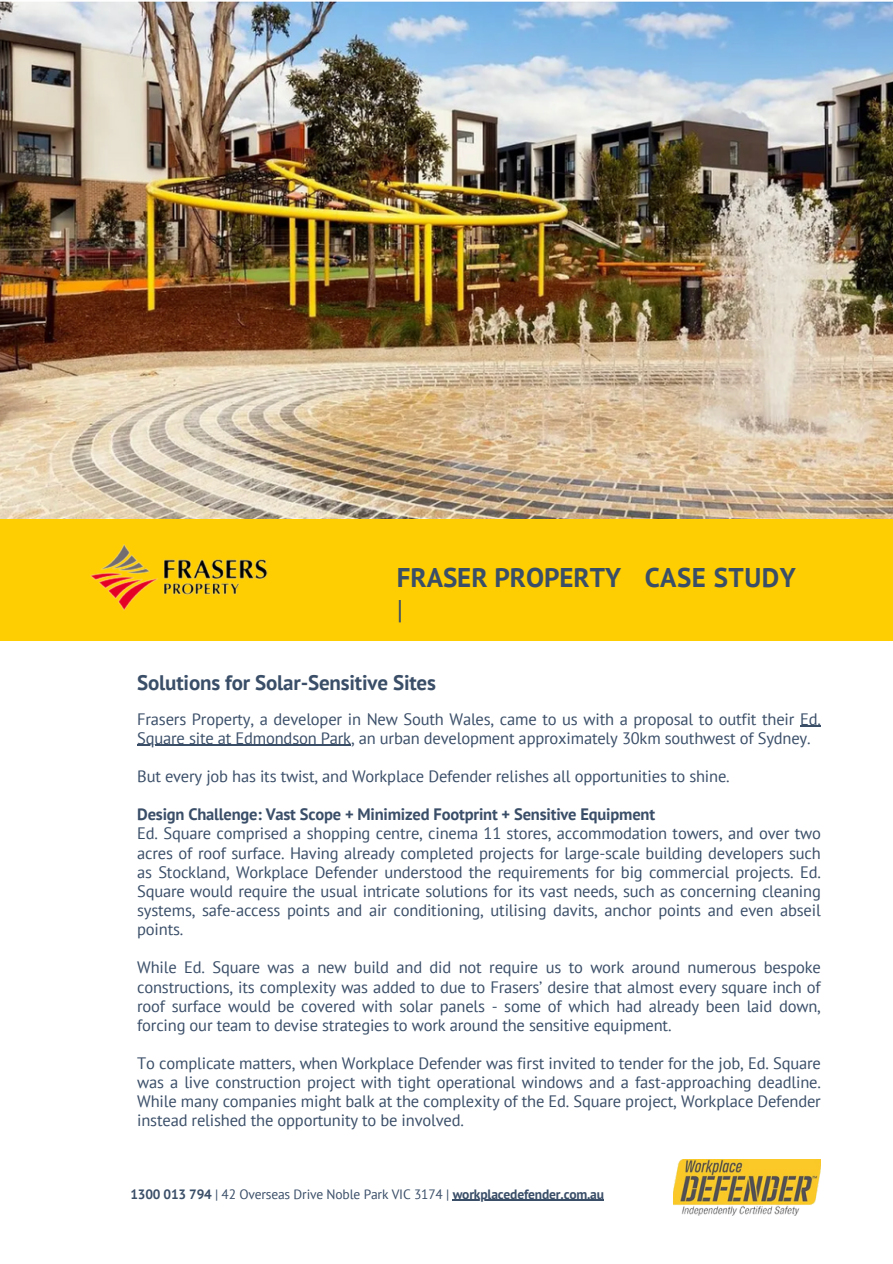
<style>
.page{position:relative;width:893px;height:1264px;background:#fff}
.page>*{position:absolute;margin:0;border:0;box-sizing:border-box;transform-origin:0 0}
.t1{font:700 27px/31.5px "PT Sans";color:#3a4e68}
.t2{font:700 27px "PT Sans";letter-spacing:.02em;color:#3a4e68}
.t3{font:700 21px "PT Sans";letter-spacing:-.01em;color:#3a4e68}
.t4{font:16.5px/19.2px "PT Sans";letter-spacing:-.01em;color:#3a4e68;text-align:justify}
.t5{font:700 16.5px "PT Sans";letter-spacing:-.01em;color:#3a4e68}
.t6{font:700 13.5px "PT Sans";letter-spacing:-.015em;color:#3a4e68}
.s1{font-weight:400}
</style>
<div class="page">
<div style="left:0;top:519px;width:892px;height:121px;background:#ffce02"></div>
<img style="left:673px;top:1159px;width:147px;height:56px">
<img style="left:0;top:1px;width:892px;height:518px">
<img style="left:90px;top:544px;width:178px;height:67px">
<hr style="left:799px;top:725px;width:21px;height:2px;background:#3a4e68">
<hr style="left:137px;top:745px;width:214px;height:1px;background:#3a4e68">
<hr style="left:452px;top:1199px;width:151px;height:1px;background:#3a4e68">
<h4 class="t1" style="left:396px;top:561px;width:226px">FRASER PROPERTY <span class="s1">|</span></h4>
<p class="t2" style="left:644px;top:560px;width:153px">CASE STUDY</p>
<h1 class="t3" style="left:137px;top:668px;width:300px">Solutions for Solar-Sensitive Sites</h1>
<h3 class="t4" style="left:137px;top:709px;width:685px">Frasers Property, a developer in New South Wales, came to us with a proposal to outfit their Ed.</h3>
<h4 class="t4" style="left:137px;top:728px;width:674px">Square site at Edmondson Park, an urban development approximately 30km southwest of Sydney.</h4>
<h4 class="t4" style="left:137px;top:766px;width:593px">But every job has its twist, and Workplace Defender relishes all opportunities to shine.</h4>
<h4 class="t5" style="left:137px;top:803px;width:519px">Design Challenge: Vast Scope + Minimized Footprint + Sensitive Equipment</h4>
<h4 class="t4" style="left:137px;top:823px;width:685px">Ed. Square comprised a shopping centre, cinema 11 stores, accommodation towers, and over two acres of roof surface. Having already completed projects for large-scale building developers such as Stockland, Workplace Defender understood the requirements for big commercial projects. Ed.<br>Square would require the usual intricate solutions for its vast needs, such as concerning cleaning systems, safe-access points and air conditioning, utilising davits, anchor points and even abseil points.</h4>
<h4 class="t4" style="left:137px;top:957px;width:685px">While Ed. Square was a new build and did not require us to work around numerous bespoke</h4>
<h4 class="t4" style="left:137px;top:976px;width:685px">constructions, its complexity was added to due to Frasers’ desire that almost every square inch of roof surface would be covered with solar panels - some of which had already been laid down, forcing our team to devise strategies to work around the sensitive equipment.</h4>
<h4 class="t4" style="left:137px;top:1053px;width:685px">To complicate matters, when Workplace Defender was first invited to tender for the job, Ed. Square</h4>
<h4 class="t4" style="left:137px;top:1072px;width:685px">was a live construction project with tight operational windows and a fast-approaching deadline.<br>While many companies might balk at the complexity of the Ed. Square project, Workplace Defender instead relished the opportunity to be involved.</h4>
<p class="t6" style="left:130px;top:1184px;width:475px">1300 013 794 <span class="s1">| 42 Overseas Drive Noble Park VIC 3174 |</span> workplacedefender.com.au</p>
</div>
